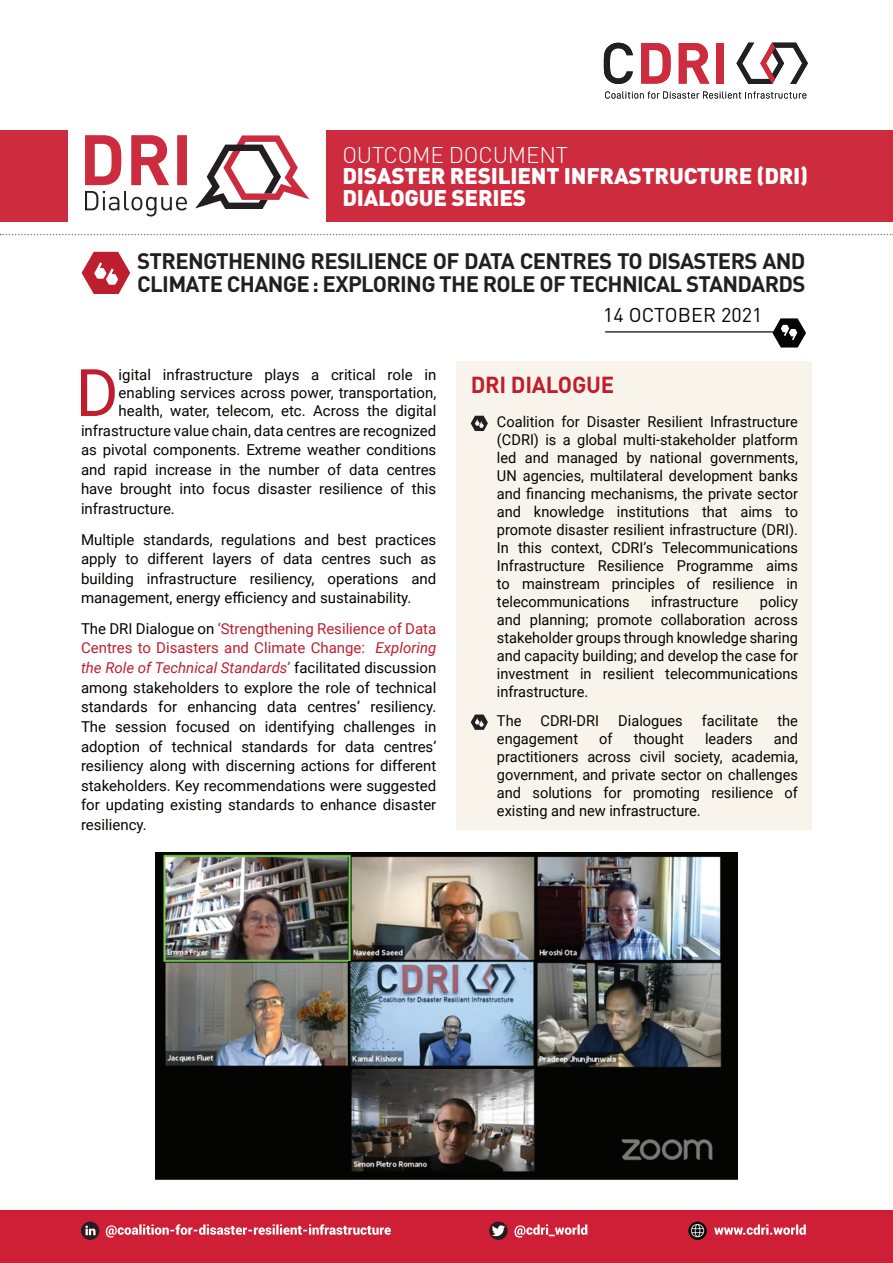
<style>
.page{position:relative;width:893px;height:1263px;background:#fff}
.page>*{position:absolute;margin:0;border:0;box-sizing:border-box;transform-origin:0 0}
.t1{font:65.7px "Roboto";color:#be1f2e}
.t2{font:700 22.95px "DINOT";letter-spacing:-.01em;color:#be1f2e}
.t3{font:900 22.5px/21.6px "DINOT";letter-spacing:-.01em;color:#fff}
.t4{font:300 22.5px "DINOT";letter-spacing:-.01em;color:#fff}
.t5{font:700 22.2px/23.2px "DINOT";letter-spacing:-.03em;color:#231f20}
.t6{font:19.8px "DINOT";color:#040503}
.t7{font:15px/18px "Roboto";color:#040503;text-align:justify}
.s1{color:#be1f2e}
.s2{font-style:italic;color:#be1f2e}
</style>
<div class="page">
<div style="left:327px;top:130px;width:566px;height:92px;background:#cd2c3f"></div>
<div style="left:0;top:130px;width:68px;height:92px;background:#cd2c3f"></div>
<div style="left:0;top:1210px;width:893px;height:53px;background:#ce1f36"></div>
<svg style="left:81px;top:1221px;width:18px;height:19px"></svg>
<svg style="left:106px;top:1224px;width:285px;height:13px"></svg>
<svg style="left:489px;top:1221px;width:19px;height:19px"></svg>
<svg style="left:514px;top:1224px;width:73px;height:13px"></svg>
<svg style="left:714px;top:1224px;width:92px;height:11px"></svg>
<img style="left:688px;top:1222px;width:19px;height:18px;border-radius:9px">
<svg style="left:85px;top:135px;width:36px;height:50px"></svg>
<svg style="left:131px;top:135px;width:38px;height:50px"></svg>
<div style="left:177px;top:135px;width:10px;height:50px;background:#cd2c3f"></div>
<svg style="left:85px;top:191px;width:102px;height:25px"></svg>
<svg style="left:195px;top:135px;width:114px;height:74px"></svg>
<svg style="left:82px;top:252px;width:48px;height:42px"></svg>
<hr style="left:605px;top:331px;width:175px;height:2px;background:#231f20">
<svg style="left:772px;top:318px;width:34px;height:29px"></svg>
<svg style="left:0;top:234px;width:893px;height:1px"></svg>
<div style="left:457px;top:361px;width:355px;height:469px;background:#f9f4eb"></div>
<svg style="left:471px;top:416px;width:17px;height:15px"></svg>
<svg style="left:471px;top:714px;width:17px;height:16px"></svg>
<svg style="left:605px;top:91px;width:201px;height:8px"></svg>
<svg style="left:604px;top:43px;width:29px;height:41px"></svg>
<svg style="left:736px;top:43px;width:72px;height:41px"></svg>
<svg style="left:641px;top:43px;width:30px;height:41px"></svg>
<svg style="left:679px;top:43px;width:30px;height:41px"></svg>
<div style="left:716px;top:43px;width:8px;height:41px;background:#cd2c3f"></div>
<img style="left:155px;top:852px;width:583px;height:328px">
<img style="left:537px;top:961px;width:186px;height:108px">
<img style="left:349px;top:961px;width:188px;height:108px">
<h3 class="t4" style="left:342px;top:139px;width:227px">OUTCOME DOCUMENT</h3>
<h3 class="t3" style="left:342px;top:165px;width:467px">DISASTER RESILIENT INFRASTRUCTURE (DRI)<br>DIALOGUE SERIES</h3>
<h3 class="t5" style="left:137px;top:248px;width:670px">STRENGTHENING RESILIENCE OF DATA CENTRES TO DISASTERS AND<br>CLIMATE CHANGE: EXPLORING THE ROLE OF TECHNICAL STANDARDS</h3>
<h3 class="t6" style="left:603px;top:301px;width:161px">14 OCTOBER 2021</h3>
<h1 class="t1" style="left:76px;top:347px;width:45px">D</h1>
<p class="t7" style="left:119px;top:365px;width:319px">igital infrastructure plays a critical role in enabling services across power, transportation, health, water, telecom, etc. Across the digital</p>
<p class="t7" style="left:81px;top:420px;width:357px;line-height:19.6px">infrastructure value chain, data centres are recognized as pivotal components. Extreme weather conditions and rapid increase in the number of data centres have brought into focus disaster resilience of this infrastructure.</p>
<p class="t7" style="left:81px;top:529px;width:357px;line-height:19.6px">Multiple standards, regulations and best practices apply to different layers of data centres such as building infrastructure resiliency, operations and management, energy efficiency and sustainability.</p>
<p class="t7" style="left:81px;top:618px;width:357px;line-height:19.6px">The DRI Dialogue on <span class="s1">‘Strengthening Resilience of Data Centres to Disasters and Climate Change:</span> <span class="s2">Exploring the Role of Technical Standards</span><span class="s1">’</span> facilitated discussion among stakeholders to explore the role of technical standards for enhancing data centres’ resiliency.<br>The session focused on identifying challenges in adoption of technical standards for data centres’ resiliency along with discerning actions for different stakeholders. Key recommendations were suggested for updating existing standards to enhance disaster resiliency.</p>
<h2 class="t2" style="left:471px;top:369px;width:145px">DRI DIALOGUE</h2>
<p class="t7" style="left:497px;top:412px;width:303px">Coalition for Disaster Resilient Infrastructure (CDRI) is a global multi-stakeholder platform led and managed by national governments, UN agencies, multilateral development banks and financing mechanisms, the private sector and knowledge institutions that aims to promote disaster resilient infrastructure (DRI).<br>In this context, CDRI’s Telecommunications Infrastructure Resilience Programme aims to mainstream principles of resilience in telecommunications</p>
<p class="t7" style="left:651px;top:592px;width:89px">infrastructure</p>
<p class="t7" style="left:497px;top:592px;width:303px;text-indent:263px">policy and planning; promote collaboration across stakeholder groups through knowledge sharing and capacity building; and develop the case for investment in resilient telecommunications infrastructure.</p>
<p class="t7" style="left:497px;top:711px;width:26px">The</p>
<p class="t7" style="left:541px;top:711px;width:60px">CDRI-DRI</p>
<p class="t7" style="left:618px;top:711px;width:66px">Dialogues</p>
<p class="t7" style="left:702px;top:711px;width:58px">facilitate</p>
<p class="t7" style="left:777px;top:711px;width:22px">the</p>
<p class="t7" style="left:497px;top:729px;width:83px">engagement</p>
<p class="t7" style="left:599px;top:729px;width:15px">of</p>
<p class="t7" style="left:634px;top:729px;width:52px">thought</p>
<p class="t7" style="left:705px;top:729px;width:49px">leaders</p>
<p class="t7" style="left:497px;top:729px;width:302px;text-indent:277px">and practitioners across civil society, academia, government, and private sector on challenges and solutions for promoting resilience of existing and new infrastructure.</p>
</div>
